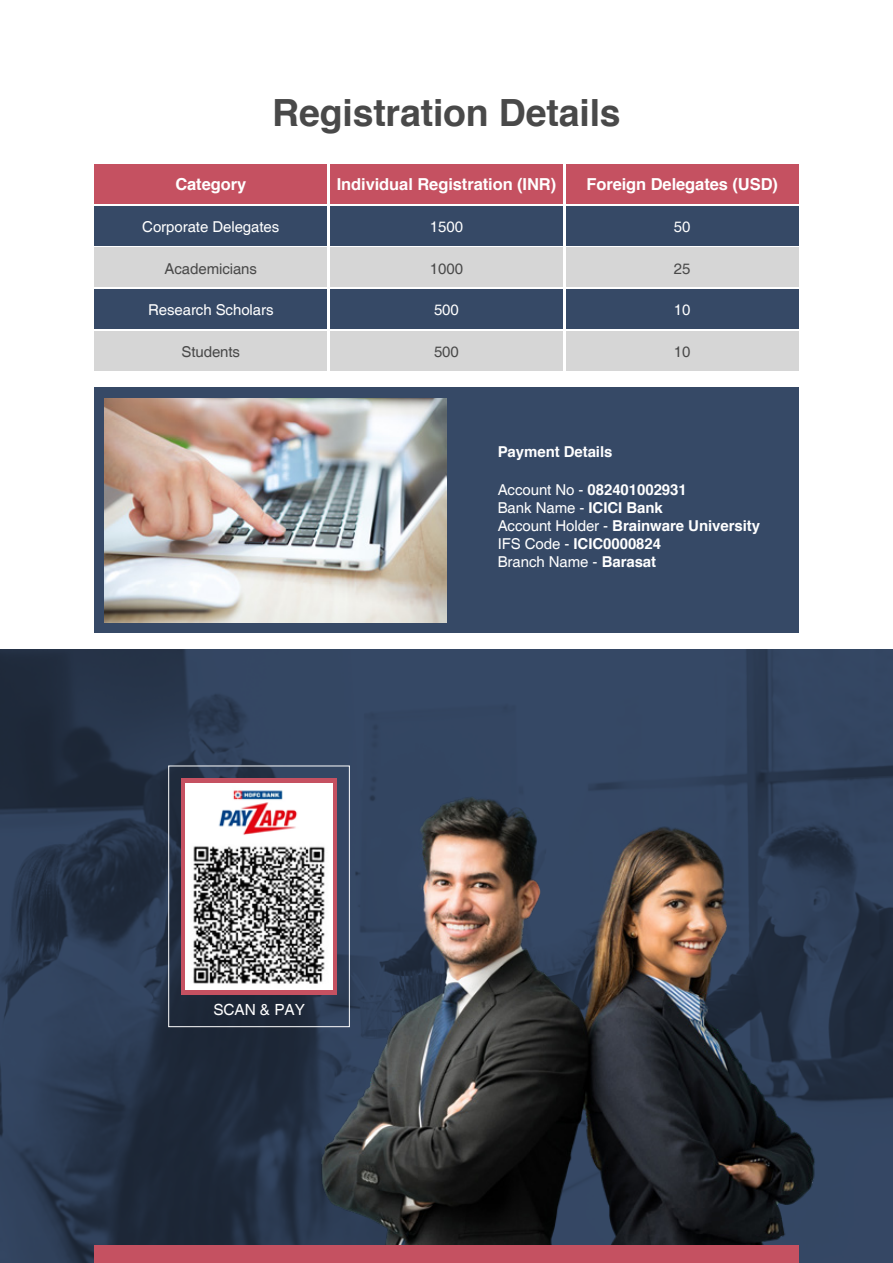
<style>
.page{position:relative;width:893px;height:1263px;background:#fff}
.page>*{position:absolute;margin:0;border:0;box-sizing:border-box;transform-origin:0 0}
.t1{font:700 37.5px "Helvetica";letter-spacing:-.005em;color:#494949}
.t2{font:700 16.5px "Helvetica";letter-spacing:-.005em;color:#fff}
.t3{font:15.45px "Helvetica";letter-spacing:-.005em;color:#fff}
.t4{font:700 15px/18px "Helvetica";letter-spacing:-.005em;color:#fff}
.t5{font:15px "Helvetica";letter-spacing:-.005em;color:#fff}
.t6{font:15px "Helvetica";letter-spacing:-.005em;color:#494949}
.s1{font-weight:400}
</style>
<div class="page">
<img style="left:0;top:649px;width:893px;height:614px">
<img style="left:315px;top:793px;width:508px;height:452px">
<div style="left:94px;top:164px;width:233px;height:40px;background:#c55161"></div>
<div style="left:94px;top:206px;width:233px;height:39px;background:#364966"></div>
<div style="left:94px;top:289px;width:233px;height:40px;background:#364966"></div>
<div style="left:94px;top:248px;width:233px;height:39px;background:#d6d6d6"></div>
<div style="left:94px;top:331px;width:233px;height:40px;background:#d6d6d6"></div>
<div style="left:330px;top:164px;width:233px;height:40px;background:#c55161"></div>
<div style="left:330px;top:206px;width:233px;height:39px;background:#364966"></div>
<div style="left:330px;top:289px;width:233px;height:40px;background:#364966"></div>
<div style="left:330px;top:248px;width:233px;height:39px;background:#d6d6d6"></div>
<div style="left:330px;top:331px;width:233px;height:40px;background:#d6d6d6"></div>
<div style="left:566px;top:164px;width:233px;height:40px;background:#c55161"></div>
<div style="left:566px;top:206px;width:233px;height:39px;background:#364966"></div>
<div style="left:566px;top:289px;width:233px;height:40px;background:#364966"></div>
<div style="left:566px;top:248px;width:233px;height:39px;background:#d6d6d6"></div>
<div style="left:566px;top:331px;width:233px;height:40px;background:#d6d6d6"></div>
<div style="left:94px;top:387px;width:705px;height:246px;background:#364966"></div>
<img style="left:104px;top:398px;width:342px;height:224px">
<div style="left:94px;top:1245px;width:705px;height:18px;background:#c55161"></div>
<svg style="left:181px;top:778px;width:156px;height:217px;fill:#c55161"></svg>
<img style="left:186px;top:783px;width:146px;height:206px">
<div style="left:168px;top:766px;width:182px;height:261px;border:1px solid #fff"></div>
<h1 class="t1" style="left:272px;top:82px;width:350px">Registration Details</h1>
<p class="t2" style="left:175px;top:171px;width:72px">Category</p>
<p class="t5" style="left:142px;top:218px;width:139px">Corporate Delegates</p>
<p class="t2" style="left:337px;top:171px;width:221px">Individual Registration (INR)</p>
<p class="t5" style="left:430px;top:218px;width:35px">1500</p>
<p class="t2" style="left:586px;top:171px;width:193px">Foreign Delegates (USD)</p>
<p class="t5" style="left:674px;top:218px;width:18px">50</p>
<p class="t6" style="left:165px;top:260px;width:94px">Academicians</p>
<p class="t6" style="left:430px;top:260px;width:35px">1000</p>
<p class="t6" style="left:674px;top:260px;width:18px">25</p>
<p class="t5" style="left:148px;top:301px;width:127px">Research Scholars</p>
<p class="t5" style="left:434px;top:301px;width:26px">500</p>
<p class="t5" style="left:674px;top:301px;width:18px">10</p>
<p class="t6" style="left:181px;top:343px;width:60px">Students</p>
<p class="t6" style="left:434px;top:343px;width:26px">500</p>
<p class="t6" style="left:674px;top:343px;width:18px">10</p>
<p class="t4" style="left:498px;top:443px;width:116px">Payment Details</p>
<p class="t4" style="left:498px;top:481px;width:264px"><span class="s1">Account No -</span> 082401002931<br><span class="s1">Bank Name -</span> ICICI Bank<br><span class="s1">Account Holder -</span> Brainware University<br><span class="s1">IFS Code -</span> ICIC0000824<br><span class="s1">Branch Name -</span> Barasat</p>
<p class="t3" style="left:213px;top:1001px;width:93px">SCAN &amp; PAY</p>
</div>
